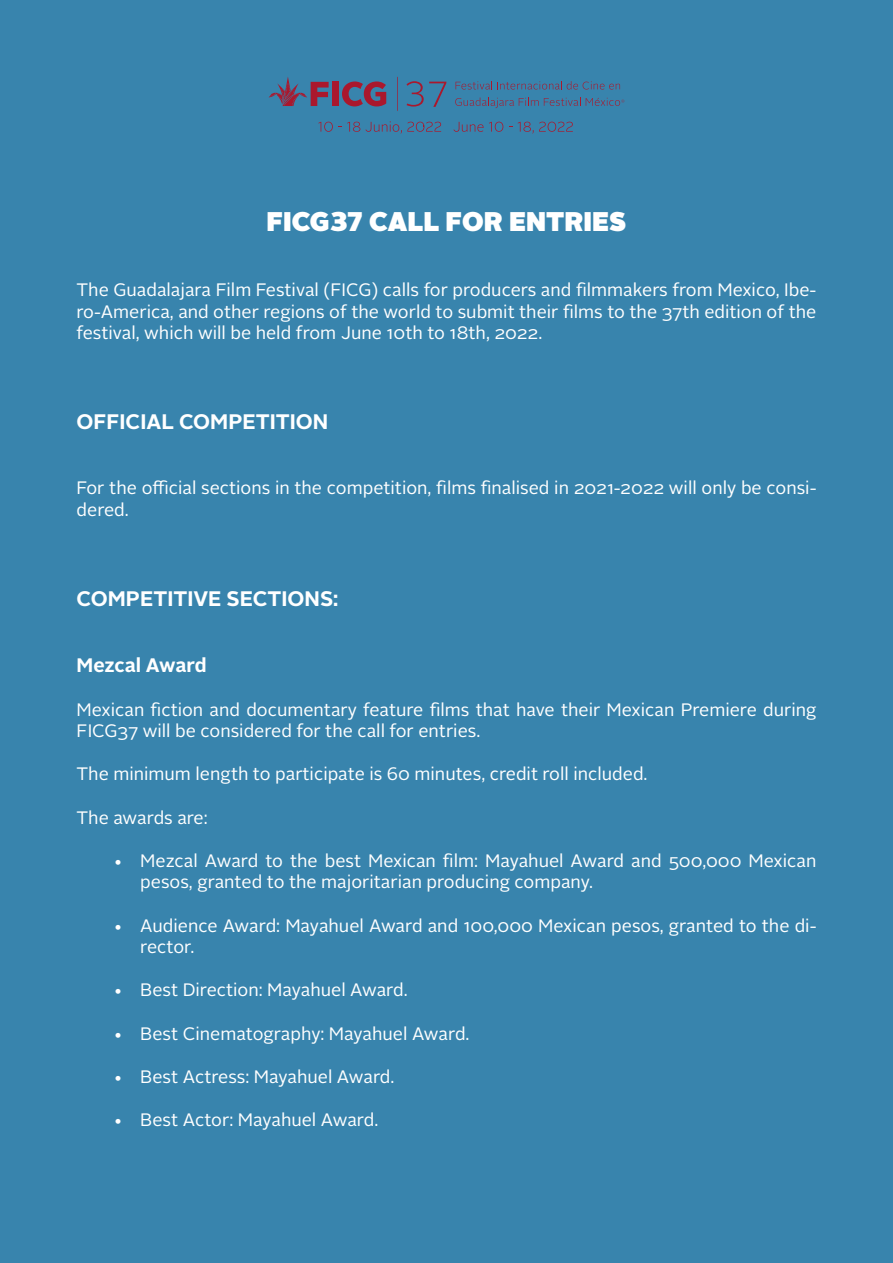
<style>
.page{position:relative;width:893px;height:1263px;background:#3884ad}
.page>*{position:absolute;margin:0;border:0;box-sizing:border-box;transform-origin:0 0}
.t1{font:900 27px "Alright Sans";color:#fff}
.t2{font:700 21px "Alright Sans";color:#fff}
.t3{font:700 19.5px "Alright Sans";letter-spacing:-.005em;color:#fff}
.t4{font:18px/21.6px "Alright Sans";color:#fff}
</style>
<div class="page">
<svg style="left:456px;top:81px;width:164px;height:9px"></svg>
<svg style="left:455px;top:98px;width:169px;height:10px"></svg>
<div style="left:332px;top:82px;width:7px;height:24px;background:#aa182d"></div>
<svg style="left:269px;top:77px;width:60px;height:29px"></svg>
<svg style="left:342px;top:81px;width:44px;height:25px"></svg>
<svg style="left:397px;top:77px;width:1px;height:34px"></svg>
<svg style="left:406px;top:81px;width:40px;height:26px"></svg>
<svg style="left:453px;top:122px;width:30px;height:10px"></svg>
<svg style="left:489px;top:122px;width:23px;height:10px"></svg>
<svg style="left:518px;top:122px;width:55px;height:12px"></svg>
<svg style="left:318px;top:121px;width:123px;height:13px"></svg>
<h1 class="t1" style="left:266px;top:202px;width:362px">FICG37 CALL FOR ENTRIES</h1>
<p class="t4" style="left:77px;top:279px;width:741px;text-align:justify">The Guadalajara Film Festival (FICG) calls for producers and filmmakers from Mexico, Ibe&shy;ro-America, and other regions of the world to submit their films to the 37th edition of the festival, which will be held from June 10th to 18th, 2022.</p>
<p class="t2" style="left:77px;top:407px;width:253px">OFFICIAL COMPETITION</p>
<p class="t4" style="left:77px;top:477px;width:741px">For the official sections in the competition, films finalised in 2021-2022 will only be consi&shy;dered.</p>
<p class="t2" style="left:77px;top:584px;width:263px">COMPETITIVE SECTIONS:</p>
<p class="t3" style="left:77px;top:652px;width:131px">Mezcal Award</p>
<p class="t4" style="left:77px;top:699px;width:741px">Mexican fiction and documentary feature films that have their Mexican Premiere during<br>FICG37 will be considered for the call for entries.</p>
<p class="t4" style="left:77px;top:763px;width:572px">The minimum length to participate is 60 minutes, credit roll included.</p>
<p class="t4" style="left:77px;top:807px;width:133px">The awards are:</p>
<p class="t4" style="left:140px;top:850px;width:678px;text-indent:-27px">• Mezcal Award to the best Mexican film: Mayahuel Award and 500,000 Mexican pesos, granted to the majoritarian producing company.</p>
<p class="t4" style="left:140px;top:915px;width:678px;text-indent:-27px">• Audience Award: Mayahuel Award and 100,000 Mexican pesos, granted to the di&shy;rector.</p>
<p class="t4" style="left:113px;top:979px;width:296px">• Best Direction: Mayahuel Award.</p>
<p class="t4" style="left:113px;top:1023px;width:358px">• Best Cinematography: Mayahuel Award.</p>
<p class="t4" style="left:113px;top:1066px;width:283px">• Best Actress: Mayahuel Award.</p>
<p class="t4" style="left:113px;top:1109px;width:267px">• Best Actor: Mayahuel Award.</p>
</div>
